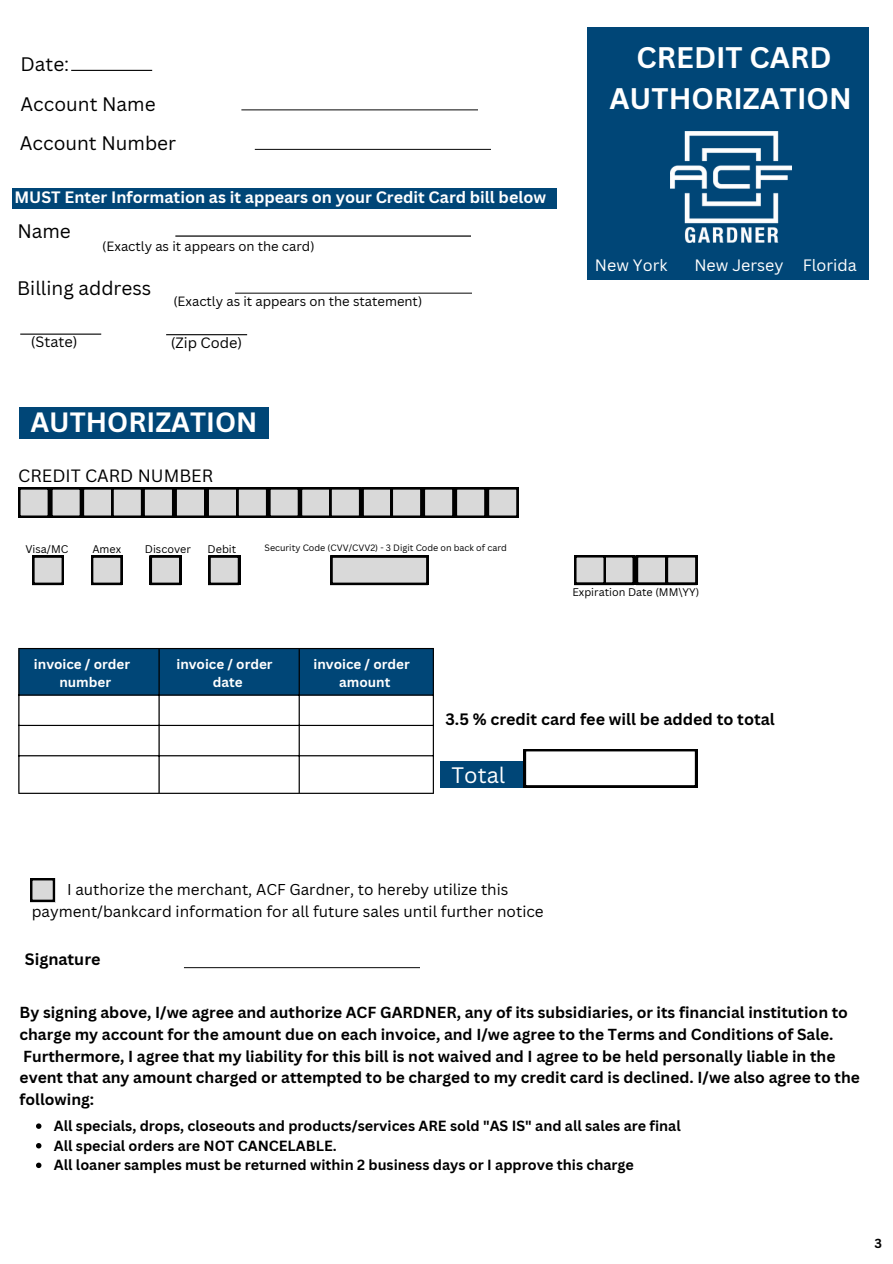
<style>
.page{position:relative;width:893px;height:1264px;background:#fff}
.page>*{position:absolute;margin:0;border:0;box-sizing:border-box;transform-origin:0 0}
.t1{font:700 28.95px/40.5px "Canva Sans";color:#fff;text-align:center}
.t2{font:700 27.15px "Canva Sans";color:#fff}
.t3{font:21.75px "Canva Sans";color:#fff}
.t4{font:19.05px/39.9px "Canva Sans";color:#000}
.t5{font:17.4px "Canva Sans";color:#000}
.t6{font:700 16.05px "Canva Sans";color:#fff}
.t7{font:700 16.05px "Canva Sans";color:#000}
.t8{font:16.05px "Canva Sans";color:#fff}
.t9{font:700 15.6px/21.8px "Canva Sans";color:#000}
.t10{font:15.3px/21.3px "Canva Sans";color:#000;text-align:center}
.t11{font:14.55px "Canva Sans";color:#000}
.t12{font:700 14.25px/19.6px "Canva Sans";color:#000}
.t13{font:700 13.5px/18.6px "Canva Sans";color:#fff;text-align:center}
.t14{font:13.05px "Canva Sans";color:#000}
.t15{font:700 12.75px "Canva Sans";color:#000}
.t16{font:10.8px "Canva Sans";color:#000}
.t17{font:9px "Canva Sans";color:#000}
</style>
<div class="page">
<div style="left:587px;top:27px;width:282px;height:252px;background:#004677"></div>
<img style="left:670px;top:131px;width:121px;height:112px">
<div style="left:13px;top:188px;width:543px;height:21px;background:#004677"></div>
<hr style="left:175px;top:235px;width:295px;height:2px;background:#000">
<hr style="left:175px;top:245px;width:295px;height:1px;background:#000">
<hr style="left:235px;top:293px;width:236px;height:1px;background:#000">
<hr style="left:235px;top:300px;width:236px;height:1px;background:#000">
<hr style="left:20px;top:333px;width:81px;height:2px;background:#000">
<hr style="left:166px;top:334px;width:81px;height:1px;background:#000">
<div style="left:18px;top:487px;width:32px;height:31px;background:#000"></div>
<div style="left:50px;top:487px;width:32px;height:31px;background:#000"></div>
<div style="left:82px;top:487px;width:32px;height:31px;background:#000"></div>
<div style="left:143px;top:487px;width:31px;height:31px;background:#000"></div>
<div style="left:112px;top:487px;width:31px;height:31px;background:#000"></div>
<div style="left:175px;top:487px;width:31px;height:31px;background:#000"></div>
<div style="left:207px;top:487px;width:31px;height:31px;background:#000"></div>
<div style="left:300px;top:487px;width:31px;height:31px;background:#000"></div>
<div style="left:268px;top:487px;width:32px;height:31px;background:#000"></div>
<div style="left:236px;top:487px;width:32px;height:31px;background:#000"></div>
<div style="left:19px;top:407px;width:249px;height:31px;background:#004677"></div>
<div style="left:329px;top:487px;width:32px;height:31px;background:#000"></div>
<div style="left:361px;top:487px;width:32px;height:31px;background:#000"></div>
<div style="left:391px;top:487px;width:31px;height:31px;background:#000"></div>
<div style="left:423px;top:487px;width:31px;height:31px;background:#000"></div>
<svg style="left:32px;top:555px;width:32px;height:30px"></svg>
<svg style="left:91px;top:555px;width:31px;height:30px"></svg>
<svg style="left:150px;top:555px;width:31px;height:30px"></svg>
<svg style="left:208px;top:555px;width:32px;height:30px"></svg>
<svg style="left:330px;top:555px;width:98px;height:30px;background:#aaa"></svg>
<div style="left:603px;top:555px;width:31px;height:30px;background:#000"></div>
<div style="left:636px;top:555px;width:30px;height:30px;background:#000"></div>
<div style="left:665px;top:555px;width:31px;height:30px;background:#000"></div>
<div style="left:574px;top:555px;width:31px;height:30px;background:#000"></div>
<svg style="left:576px;top:555px;width:121px;height:29px"></svg>
<hr style="left:255px;top:149px;width:235px;height:1px;background:#000">
<hr style="left:255px;top:157px;width:235px;height:1px;background:#000">
<hr style="left:241px;top:109px;width:236px;height:1px;background:#000">
<hr style="left:241px;top:117px;width:236px;height:1px;background:#000">
<hr style="left:71px;top:70px;width:81px;height:1px;background:#000">
<svg style="left:36px;top:1123px;width:5px;height:5px"></svg>
<svg style="left:36px;top:1143px;width:5px;height:5px"></svg>
<svg style="left:36px;top:1162px;width:5px;height:5px"></svg>
<div style="left:30px;top:878px;width:25px;height:24px;background:#000"></div>
<svg style="left:32px;top:880px;width:21px;height:20px"></svg>
<div style="left:19px;top:649px;width:414px;height:45px;background:#004677"></div>
<hr style="left:18px;top:649px;width:1px;height:143px;background:#000">
<hr style="left:158px;top:649px;width:2px;height:143px;background:#000">
<hr style="left:298px;top:649px;width:2px;height:143px;background:#000">
<hr style="left:433px;top:649px;width:1px;height:143px;background:#000">
<hr style="left:18px;top:648px;width:416px;height:1px;background:#000">
<hr style="left:18px;top:694px;width:416px;height:1px;background:#000">
<hr style="left:18px;top:724px;width:416px;height:2px;background:#000">
<hr style="left:18px;top:755px;width:416px;height:1px;background:#000">
<hr style="left:18px;top:792px;width:416px;height:2px;background:#000">
<hr style="left:184px;top:967px;width:236px;height:1px;background:#000">
<hr style="left:184px;top:975px;width:236px;height:1px;background:#000">
<div style="left:440px;top:761px;width:82px;height:26px;background:#004677"></div>
<svg style="left:524px;top:749px;width:173px;height:38px"></svg>
<div style="left:455px;top:487px;width:31px;height:31px;background:#000"></div>
<div style="left:487px;top:487px;width:31px;height:31px;background:#000"></div>
<svg style="left:20px;top:487px;width:497px;height:30px"></svg>
<p class="t4" style="left:21px;top:44px;width:137px">Date:<br>Account Name</p>
<p class="t4" style="left:20px;top:122px;width:158px">Account Number</p>
<p class="t6" style="left:14px;top:185px;width:533px">MUST Enter Information as it appears on your Credit Card bill below</p>
<p class="t4" style="left:17px;top:211px;width:55px">Name</p>
<p class="t14" style="left:102px;top:237px;width:214px">(Exactly as it appears on the card)</p>
<p class="t4" style="left:17px;top:268px;width:136px">Billing address</p>
<p class="t14" style="left:173px;top:292px;width:250px">(Exactly as it appears on the statement)</p>
<p class="t11" style="left:31px;top:331px;width:48px">(State)</p>
<p class="t11" style="left:171px;top:333px;width:73px">(Zip Code)</p>
<h2 class="t2" style="left:30px;top:403px;width:228px">AUTHORIZATION</h2>
<p class="t5" style="left:18px;top:463px;width:196px">CREDIT CARD NUMBER</p>
<p class="t16" style="left:25px;top:541px;width:44px">Visa/MC</p>
<p class="t16" style="left:92px;top:541px;width:30px">Amex</p>
<p class="t16" style="left:145px;top:541px;width:47px">Discover</p>
<p class="t16" style="left:208px;top:541px;width:30px">Debit</p>
<p class="t17" style="left:264px;top:541px;width:244px">Security Code (CVV/CVV2) - 3 Digit Code on back of card</p>
<p class="t13" style="left:34px;top:654px;width:98px">invoice / order number</p>
<p class="t13" style="left:313px;top:654px;width:98px">invoice / order amount</p>
<p class="t13" style="left:176px;top:654px;width:98px">invoice / order date</p>
<h1 class="t1" style="left:609px;top:37px;width:244px">CREDIT CARD<br>AUTHORIZATION</h1>
<p class="t8" style="left:595px;top:254px;width:74px">New York</p>
<p class="t8" style="left:694px;top:254px;width:164px">New Jersey Florida</p>
<p class="t16" style="left:572px;top:584px;width:128px">Expiration Date (MM\YY)</p>
<p class="t7" style="left:445px;top:708px;width:331px">3.5 % credit card fee will be added to total</p>
<h3 class="t3" style="left:451px;top:759px;width:55px">Total</h3>
<p class="t10" style="left:32px;top:878px;width:513px">I authorize the merchant, ACF Gardner, to hereby utilize this payment/bankcard information for all future sales until further notice</p>
<p class="t7" style="left:25px;top:947px;width:77px">Signature</p>
<p class="t9" style="left:20px;top:1001px;width:841px">By signing above, I/we agree and authorize ACF GARDNER, any of its subsidiaries, or its financial institution to charge my account for the amount due on each invoice, and I/we agree to the Terms and Conditions of Sale.<br>Furthermore, I agree that my liability for this bill is not waived and I agree to be held personally liable in the event that any amount charged or attempted to be charged to my credit card is declined. I/we also agree to the following:</p>
<p class="t12" style="left:54px;top:1115px;width:628px">All specials, drops, closeouts and products/services ARE sold "AS IS" and all sales are final<br>All special orders are NOT CANCELABLE.<br>All loaner samples must be returned within 2 business days or I approve this charge</p>
<p class="t15" style="left:874px;top:1233px;width:9px">3</p>
</div>
